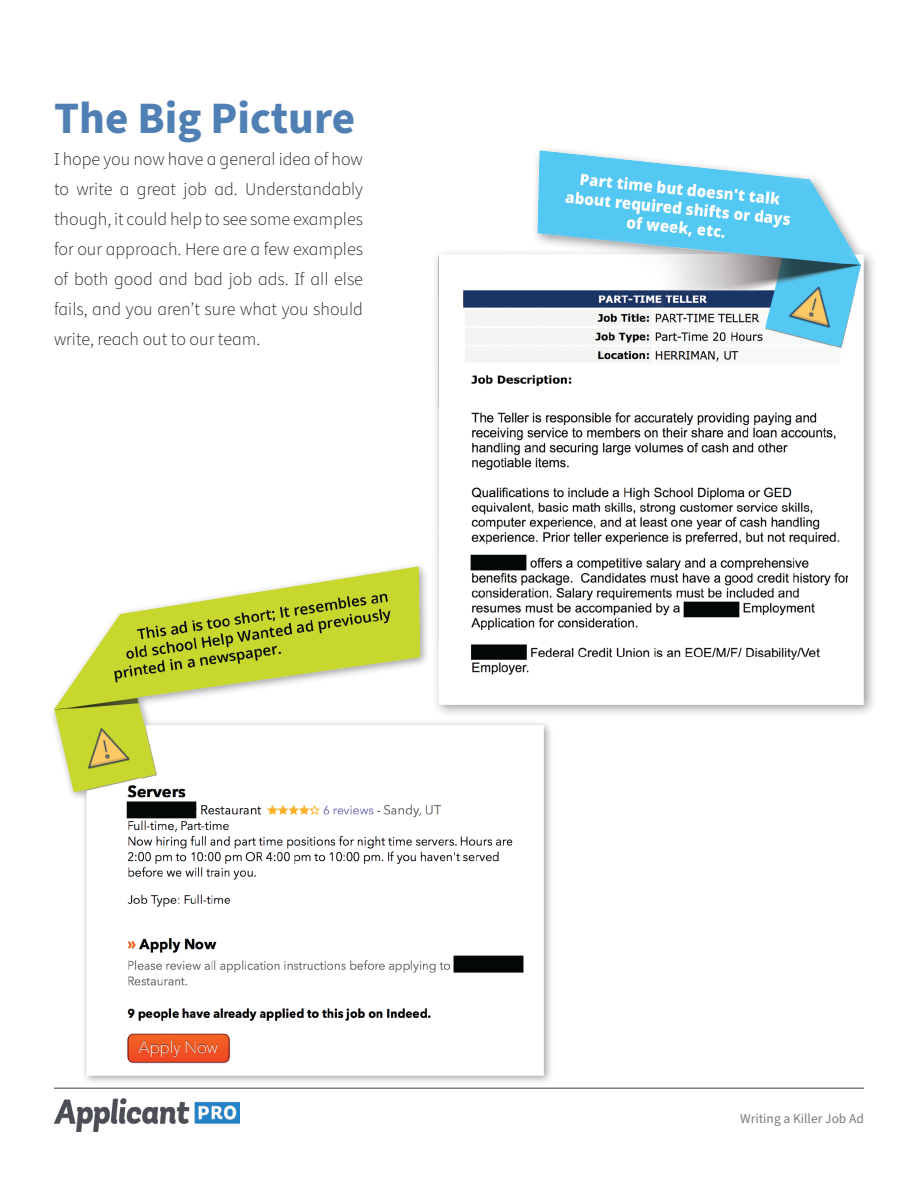
<style>
.page{position:relative;width:918px;height:1188px;background:#fff}
.page>*{position:absolute;margin:0;border:0;box-sizing:border-box;transform-origin:0 0}
.Header_1{font:700 45px "Source Sans Pro";color:#507fb3}
.Body{font:300 18px/30px "Source Sans Pro";color:#231f20;text-align:justify}
.t1{font:13.5px "Source Sans Pro";color:#7b7b7b}
</style>
<div class="page">
<hr style="left:54px;top:1088px;width:810px;height:1px;background:#7b7b7b">
<img style="left:54px;top:1099px;width:186px;height:33px">
<div style="left:431px;top:145px;width:446px;height:572px;background:#231f20;opacity:.45"></div>
<img style="left:438px;top:151px;width:426px;height:553px">
<img style="left:787px;top:277px;width:55px;height:55px">
<div style="left:48px;top:561px;width:506px;height:524px;background:#231f20;opacity:.45"></div>
<img style="left:54px;top:567px;width:490px;height:508px">
<img style="left:79px;top:719px;width:53px;height:53px">
<p class="Header_1" style="left:54px;top:87px;width:303px">The Big Picture</p>
<p class="Body" style="left:54px;top:145px;width:311px">I hope you now have a general idea of how to write a great job ad. Understandably though, it could help to see some examples for our approach. Here are a few examples of both good and bad job ads. If all else fails, and you aren’t sure what you should write, reach out to our team.</p>
<p class="t1" style="left:740px;top:1110px;width:125px">Writing a Killer Job Ad</p>
</div>
